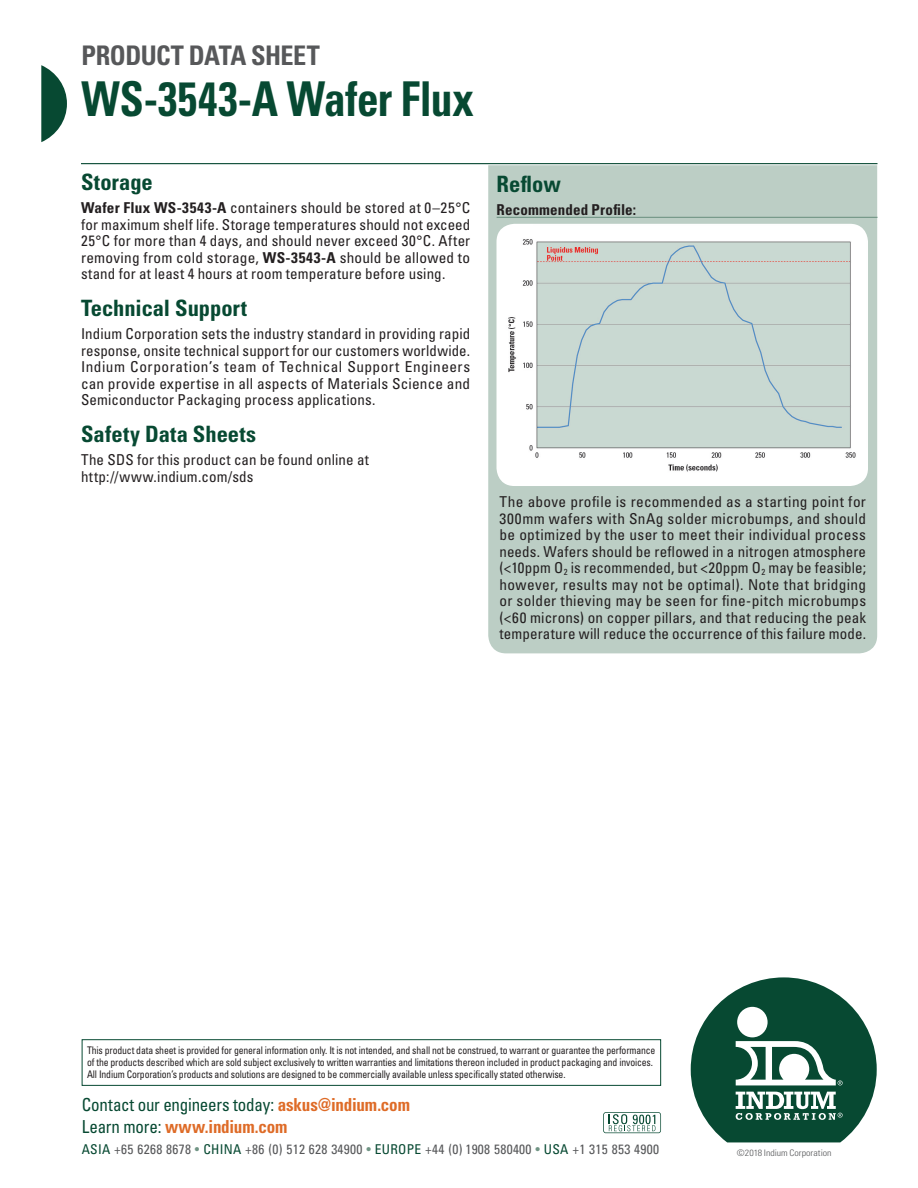
<style>
.page{position:relative;width:918px;height:1188px;background:#fff}
.page>*{position:absolute;margin:0;border:0;box-sizing:border-box;transform-origin:0 0}
.t1{font:700 condensed 48px "Univers LT Std";letter-spacing:-.005em;color:#074932;scale:.9 1}
.t2{font:700 condensed 27px "Univers LT Std";letter-spacing:-.02em;color:#57585a}
.t3{font:700 condensed 22.5px "Univers LT Std";color:#074932}
.t4{font:condensed 17.85px "Univers LT Std";letter-spacing:-.015em;color:#074932;scale:.95 1}
.t5{font:700 condensed 17.85px "Univers LT Std";letter-spacing:-.01em;color:#de6b27;scale:.95 1}
.t6{font:condensed 15px/16.5px "Univers LT Std";letter-spacing:.01em;color:#231f20;text-align:justify}
.t7{font:700 condensed 15px "Univers LT Std";letter-spacing:.01em;color:#231f20}
.t8{font:condensed 13.5px "Univers LT Std";letter-spacing:.02em;color:#57585a}
.t9{font:condensed 10.5px/12px "Univers LT Std";letter-spacing:-.015em;color:#231f20;scale:.93 1}
.t10{font:300 condensed 9px "Univers LT Std";color:#57585a;scale:1.1 1}
.s1{font-weight:700}
.s2{font-weight:700;color:#de6b27}
.s3{font-weight:400;color:#074932}
.s4{color:#074932}
.s5{color:#719585}
</style>
<div class="page">
<svg style="left:603px;top:1112px;width:58px;height:21px"></svg>
<svg style="left:691px;top:977px;width:186px;height:165px"></svg>
<div style="left:737px;top:1007px;width:31px;height:30px;background:#fff;border-radius:50%"></div>
<div style="left:82px;top:1039px;width:579px;height:47px;border:1px solid #074932"></div>
<svg style="left:41px;top:65px;width:26px;height:77px"></svg>
<div style="left:488px;top:165px;width:389px;height:488px;background:#bccec5"></div>
<hr style="left:497px;top:217px;width:380px;height:1px;background:#719585">
<hr style="left:81px;top:163px;width:797px;height:1px;background:#074932">
<img style="left:496px;top:224px;width:372px;height:262px">
<h2 class="t2" style="left:82px;top:39px;width:240px">PRODUCT DATA SHEET</h2>
<h1 class="t1" style="left:82px;top:69px;width:438px">WS-3543-A Wafer Flux</h1>
<h3 class="t3" style="left:81px;top:168px;width:73px">Storage</h3>
<p class="t6" style="left:81px;top:200px;width:391px"><span class="s1">Wafer Flux WS-3543-A</span> containers should be stored at 0–25°C for maximum shelf life. Storage temperatures should not exceed 25°C for more than 4 days, and should never exceed 30°C. After removing from cold storage, <span class="s1">WS-3543-A</span> should be allowed to stand for at least 4 hours at room temperature before using.</p>
<h3 class="t3" style="left:81px;top:294px;width:168px">Technical Support</h3>
<p class="t6" style="left:81px;top:326px;width:391px">Indium Corporation sets the industry standard in providing rapid response, onsite technical support for our customers worldwide.<br>Indium Corporation’s team of Technical Support Engineers can provide expertise in all aspects of Materials Science and Semiconductor Packaging process applications.</p>
<h3 class="t3" style="left:81px;top:420px;width:177px">Safety Data Sheets</h3>
<p class="t6" style="left:81px;top:452px;width:290px">The SDS for this product can be found online at http://www.indium.com/sds</p>
<h3 class="t3" style="left:497px;top:171px;width:66px">Reflow</h3>
<p class="t7" style="left:497px;top:201px;width:141px">Recommended Profile:</p>
<p class="t6" style="left:500px;top:493px;width:368px">The above profile is recommended as a starting point for 300mm wafers with SnAg solder microbumps, and should be optimized by the user to meet their individual process needs. Wafers should be reflowed in a nitrogen atmosphere (&lt;10ppm O<sub>2</sub> is recommended, but &lt;20ppm O<sub>2</sub> may be feasible; however, results may not be optimal). Note that bridging or solder thieving may be seen for fine-pitch microbumps (&lt;60 microns) on copper pillars, and that reducing the peak temperature will reduce the occurrence of this failure mode.</p>
<p class="t9" style="left:87px;top:1044px;width:613px">This product data sheet is provided for general information only. It is not intended, and shall not be construed, to warrant or guarantee the performance of the products described which are sold subject exclusively to written warranties and limitations thereon included in product packaging and invoices.<br>All Indium Corporation’s products and solutions are designed to be commercially available unless specifically stated otherwise.</p>
<p class="t4" style="left:82px;top:1094px;width:347px">Contact our engineers today: <span class="s2">askus@indium.com</span></p>
<p class="t5" style="left:82px;top:1115px;width:218px"><span class="s3">Learn more:</span> www.indium.com</p>
<p class="t8" style="left:82px;top:1141px;width:579px"><span class="s4">ASIA</span> +65 6268 8678 <span class="s5">•</span> <span class="s4">CHINA</span> +86 (0) 512 628 34900 <span class="s5">•</span> <span class="s4">EUROPE</span> +44 (0) 1908 580400 <span class="s5">•</span> <span class="s4">USA</span> +1 315 853 4900</p>
<p class="t10" style="left:737px;top:1147px;width:88px">©2018 Indium Corporation</p>
</div>
